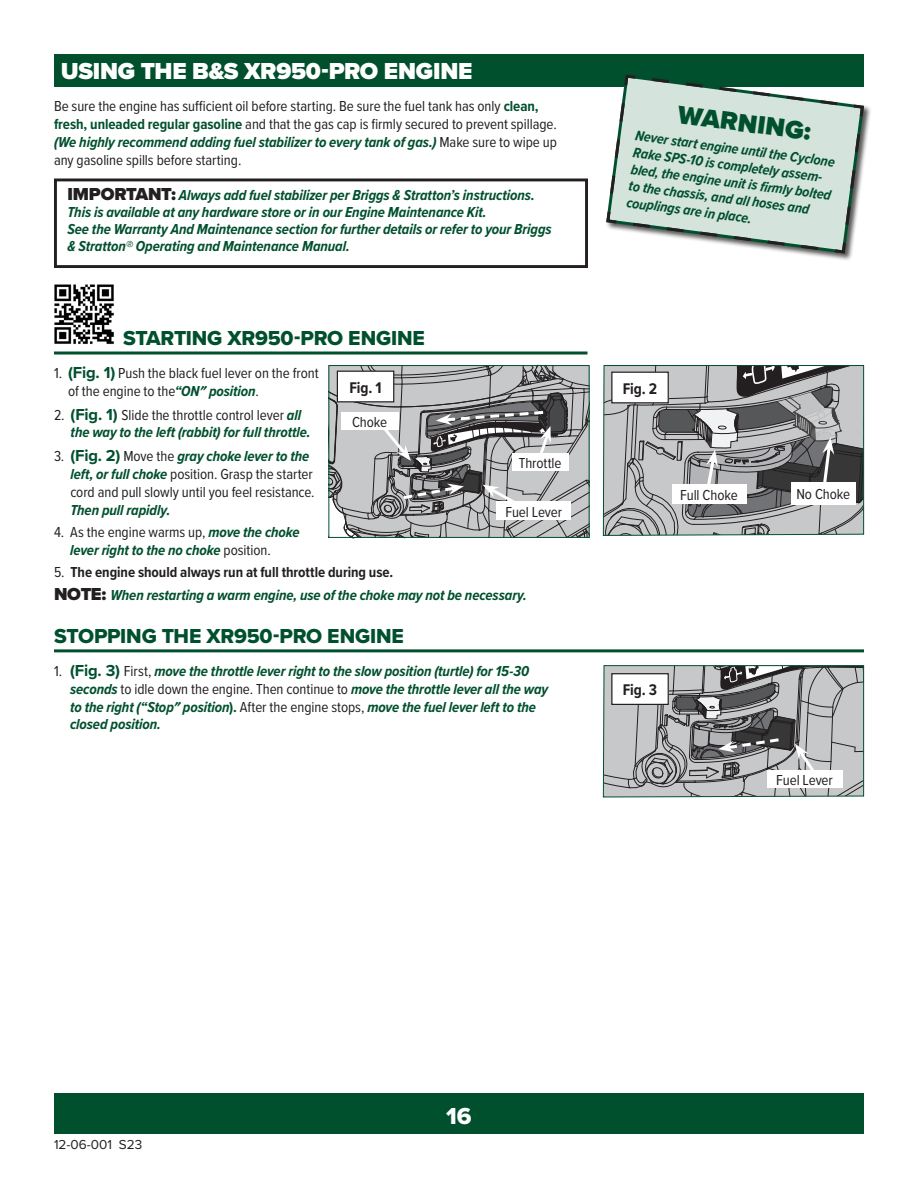
<style>
.page{position:relative;width:918px;height:1188px;background:#fff}
.page>*{position:absolute;margin:0;border:0;box-sizing:border-box;transform-origin:0 0}
.Heading{font:900 26.25px "Proxima Nova";color:#00502e}
.Chapter_Subhead_whit{font:900 24px "Proxima Nova";letter-spacing:-.01em;color:#fff}
.t1{font:24px "Proxima Nova Extrabld";color:#fff}
.Chapter_Subhead{font:21px "Proxima Nova Extrabld";letter-spacing:-.01em;color:#00502e}
.Figures{font:700 16.05px "Proxima Nova Cond";letter-spacing:-.01em;color:#231f20}
.Body{font:italic 700 15px/17.2px "Proxima Nova Cond";letter-spacing:-.005em;color:#00502e}
.Body-2{font:15px/18px "Proxima Nova Cond";letter-spacing:-.005em;color:#231f20}
.Body-3{font:700 15px "Proxima Nova Cond";letter-spacing:-.005em;color:#231f20}
.Body-4{font:italic 700 14.55px/16.8px "Proxima Nova Cond";color:#00502e}
.t2{font:13.5px "Proxima Nova";color:#231f20}
.s1{font-weight:700;color:#00502e}
.s2{font-weight:700;font-style:italic;color:#00502e}
.s3{font-family:"Proxima Nova";font-weight:900;font-style:normal;font-size:18px;color:#231f20}
.s4{font-family:"Proxima Nova";font-weight:700;font-size:16.5px;color:#00502e}
.s5{font-weight:400;font-style:normal;color:#231f20}
.s6{font-family:"Proxima Nova";font-style:normal;font-size:16.5px}
.s7{font-weight:400}
.s8{font-style:normal}
</style>
<div class="page">
<div style="left:54px;top:1094px;width:810px;height:40px;background:#00502e"></div>
<div style="left:54px;top:179px;width:534px;height:89px;border:3px solid #231f20"></div>
<div style="left:55px;top:54px;width:809px;height:32px;background:#00502e"></div>
<hr style="left:54px;top:352px;width:533px;height:3px;background:#00502e">
<hr style="left:54px;top:649px;width:810px;height:3px;background:#00502e">
<img style="left:54px;top:284px;width:60px;height:60px">
<svg style="left:329px;top:365px;width:261px;height:174px;background:#a4a5a6"></svg>
<div style="left:337px;top:371px;width:57px;height:31px;background:#fff"></div>
<div style="left:337px;top:371px;width:57px;height:31px;border:1px solid #231f20"></div>
<svg style="left:603px;top:366px;width:261px;height:170px;background:#9a9b9c"></svg>
<div style="left:672px;top:485px;width:74px;height:19px;background:#fff"></div>
<div style="left:612px;top:372px;width:56px;height:31px;background:#fff"></div>
<div style="left:611px;top:372px;width:58px;height:31px;border:1px solid #231f20"></div>
<svg style="left:603px;top:665px;width:261px;height:133px;background:#a0a2a3"></svg>
<div style="left:612px;top:674px;width:56px;height:30px;background:#fff"></div>
<div style="left:611px;top:673px;width:58px;height:32px;border:1px solid #231f20"></div>
<div style="left:605px;top:74px;width:266px;height:187px;background:#231f20;opacity:.75"></div>
<svg style="left:605px;top:74px;width:261px;height:181px"></svg>
<p class="Chapter_Subhead_whit" style="left:61px;top:53px;width:413px">USING THE B&amp;S XR950-PRO ENGINE</p>
<p class="Body-2" style="left:54px;top:96px;width:504px">Be sure the engine has sufficient oil before starting. Be sure the fuel tank has only <span class="s1">clean, fresh, unleaded regular gasoline</span> and that the gas cap is firmly secured to prevent spillage. <span class="s2">(We highly recommend adding fuel stabilizer to every tank of gas.)</span> Make sure to wipe up any gasoline spills before starting.</p>
<p class="Body" style="left:68px;top:186px;width:486px"><span class="s3">IMPORTANT:</span> Always add fuel stabilizer per Briggs &amp; Stratton’s instructions.<br>This is available at any hardware store or in our Engine Maintenance Kit.<br>See the Warranty And Maintenance section for further details or refer to your Briggs &amp; Stratton® Operating and Maintenance Manual.</p>
<p class="Chapter_Subhead" style="left:123px;top:322px;width:303px">STARTING XR950-PRO ENGINE</p>
<p class="Body-2" style="left:68px;top:363px;width:252px;text-indent:-14px">1. <span class="s4">(Fig. 1)</span> Push the black fuel lever on the front of the engine to the<span class="s2">“ON″ position</span>.</p>
<p class="Body" style="left:71px;top:406px;width:242px;text-indent:-17px"><span class="s5">2.</span> <span class="s6">(Fig. 1)</span> <span class="s5">Slide the throttle control lever</span> all the way to the left (rabbit) for full throttle.</p>
<p class="Body-2" style="left:70px;top:446px;width:246px;text-indent:-16px">3. <span class="s4">(Fig. 2)</span> Move the <span class="s2">gray choke lever to the left, or full choke</span> position. Grasp the starter cord and pull slowly until you feel resistance.<br><span class="s2">Then pull rapidly</span><span class="s1">.</span></p>
<p class="Body" style="left:70px;top:523px;width:231px;line-height:18px;text-indent:-16px"><span class="s5">4. As the engine warms up,</span> move the choke lever right to the no choke <span class="s5">position.</span></p>
<p class="Body-3" style="left:54px;top:561px;width:341px"><span class="s7">5.</span> The engine should always run at full throttle during use.</p>
<p class="Body" style="left:54px;top:586px;width:475px"><span class="s3">NOTE:</span> When restarting a warm engine, use of the choke may not be necessary.</p>
<p class="Chapter_Subhead" style="left:54px;top:620px;width:351px">STOPPING THE XR950-PRO ENGINE</p>
<p class="Body" style="left:70px;top:661px;width:480px;line-height:17.7px;text-indent:-16px"><span class="s5">1.</span> <span class="s6">(Fig. 3)</span> <span class="s5">First,</span> move the throttle lever right to the slow position (turtle) for 15-30 seconds <span class="s5">to idle down the engine. Then continue to</span> move the throttle lever all the way to the right (“Stop″ position<span class="s8">).</span> <span class="s5">After the engine stops,</span> move the fuel lever left to the closed position.</p>
<p class="Figures" style="left:349px;top:376px;width:34px">Fig. 1</p>
<p class="Body-2" style="left:352px;top:413px;width:37px">Choke</p>
<p class="Body-2" style="left:519px;top:454px;width:44px">Throttle</p>
<p class="Body-2" style="left:505px;top:502px;width:58px">Fuel Lever</p>
<p class="Heading" style="left:680px;top:95px;width:136px;rotate:7deg">WARNING:</p>
<p class="Body-4" style="left:637px;top:126px;width:204px;rotate:8deg">Never start engine until the Cyclone<br>Rake SPS-10 is completely assem&shy;bled, the engine unit is fi rmly bolted to the chassis, and all hoses and couplings are in place.</p>
<p class="Figures" style="left:623px;top:377px;width:36px">Fig. 2</p>
<p class="Body-2" style="left:680px;top:486px;width:59px">Full Choke</p>
<p class="Body-2" style="left:796px;top:485px;width:55px">No Choke</p>
<p class="Figures" style="left:623px;top:678px;width:36px">Fig. 3</p>
<p class="Body-2" style="left:776px;top:770px;width:58px">Fuel Lever</p>
<p class="t2" style="left:54px;top:1135px;width:90px">12-06-001 S23</p>
<h2 class="t1" style="left:446px;top:1098px;width:27px">16</h2>
</div>
